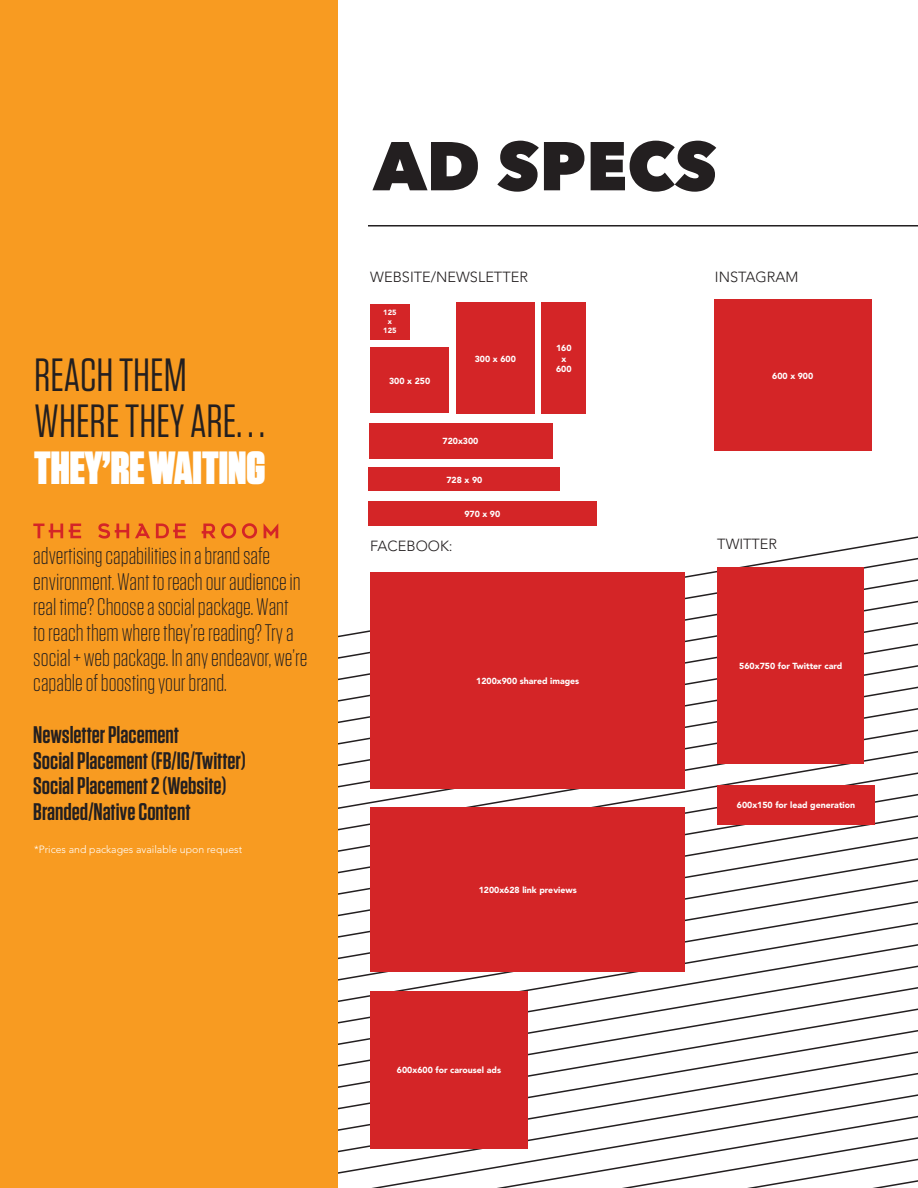
<style>
.page{position:relative;width:918px;height:1188px;background:#fff}
.page>*{position:absolute;margin:0;border:0;box-sizing:border-box;transform-origin:0 0}
.t1{font:46.5px/46.5px "Tungsten";color:#231f20}
.t2{font:900 46.5px "Tungsten";color:#fff}
.t3{font:300 24px/25.5px "Tungsten";color:#231f20}
.t4{font:600 24px/25.5px "Tungsten";color:#231f20}
.t5{font:300 14.55px "Avenir";color:#231f20}
.t6{font:300 10.5px "Avenir";color:#fff}
.t7{font:900 8.7px/10.5px "Avenir";color:#fff;text-align:center}
.t8{font:900 7.5px/9px "Avenir";color:#fff;text-align:center}
</style>
<div class="page">
<svg style="left:337px;top:465px;width:581px;height:723px"></svg>
<div style="left:370px;top:347px;width:79px;height:66px;background:#d42527"></div>
<div style="left:369px;top:468px;width:191px;height:23px;background:#d42527"></div>
<div style="left:714px;top:300px;width:158px;height:151px;background:#d42527"></div>
<div style="left:370px;top:808px;width:315px;height:164px;background:#d42527"></div>
<div style="left:370px;top:991px;width:158px;height:158px;background:#d42527"></div>
<div style="left:717px;top:567px;width:147px;height:197px;background:#d42527"></div>
<div style="left:717px;top:785px;width:158px;height:39px;background:#d42527"></div>
<div style="left:370px;top:572px;width:315px;height:216px;background:#d42527"></div>
<svg style="left:372px;top:141px;width:344px;height:51px"></svg>
<hr style="left:368px;top:225px;width:550px;height:2px;background:#231f20">
<div style="left:0;top:0;width:337px;height:1188px;background:#f89b21"></div>
<svg style="left:33px;top:524px;width:30px;height:14px"></svg>
<svg style="left:69px;top:524px;width:12px;height:14px"></svg>
<svg style="left:98px;top:523px;width:31px;height:16px"></svg>
<svg style="left:135px;top:524px;width:15px;height:14px"></svg>
<svg style="left:156px;top:524px;width:30px;height:14px"></svg>
<svg style="left:202px;top:523px;width:34px;height:16px"></svg>
<svg style="left:242px;top:523px;width:15px;height:16px"></svg>
<svg style="left:264px;top:524px;width:14px;height:14px"></svg>
<div style="left:368px;top:501px;width:229px;height:25px;background:#d42527"></div>
<div style="left:369px;top:423px;width:183px;height:36px;background:#d42527"></div>
<div style="left:456px;top:302px;width:79px;height:112px;background:#d42527"></div>
<div style="left:370px;top:304px;width:40px;height:35px;background:#d42527"></div>
<div style="left:542px;top:302px;width:44px;height:112px;background:#d42527"></div>
<h1 class="t1" style="left:34px;top:352px;width:232px">REACH THEM<br>WHERE THEY ARE. . .</h1>
<h1 class="t2" style="left:34px;top:441px;width:233px">THEY’RE WAITING</h1>
<p class="t3" style="left:33px;top:543px;width:276px">advertising capabilities in a brand safe environment. Want to reach our audience in real time? Choose a social package. Want<br>to reach them where they’re reading? Try a social + web package. In any endeavor, we’re capable of boosting your brand.</p>
<p class="t4" style="left:33px;top:723px;width:214px">Newsletter Placement<br>Social Placement (FB/IG/Twitter)<br>Social Placement 2 (Website)<br>Branded/Native Content</p>
<p class="t6" style="left:34px;top:844px;width:210px">*Prices and packages available upon request</p>
<p class="t5" style="left:370px;top:268px;width:159px">WEBSITE/NEWSLETTER</p>
<p class="t5" style="left:715px;top:268px;width:85px">INSTAGRAM</p>
<p class="t8" style="left:383px;top:308px;width:15px">125 x<br>125</p>
<p class="t7" style="left:389px;top:375px;width:43px">300 x 250</p>
<p class="t7" style="left:475px;top:353px;width:43px">300 x 600</p>
<p class="t7" style="left:443px;top:436px;width:37px">720x300</p>
<p class="t7" style="left:446px;top:474px;width:37px">728 x 90</p>
<p class="t7" style="left:464px;top:508px;width:37px">970 x 90</p>
<p class="t7" style="left:556px;top:343px;width:17px">160 x<br>600</p>
<p class="t7" style="left:772px;top:370px;width:43px">600 x 900</p>
<p class="t5" style="left:370px;top:538px;width:84px">FACEBOOK:</p>
<p class="t5" style="left:717px;top:535px;width:61px">TWITTER</p>
<p class="t7" style="left:476px;top:675px;width:105px">1200x900 shared images</p>
<p class="t7" style="left:479px;top:885px;width:100px">1200x628 link previews</p>
<p class="t7" style="left:739px;top:660px;width:104px">560x750 for Twitter card</p>
<p class="t7" style="left:737px;top:800px;width:120px">600x150 for lead generation</p>
<p class="t7" style="left:397px;top:1065px;width:106px">600x600 for carousel ads</p>
</div>
